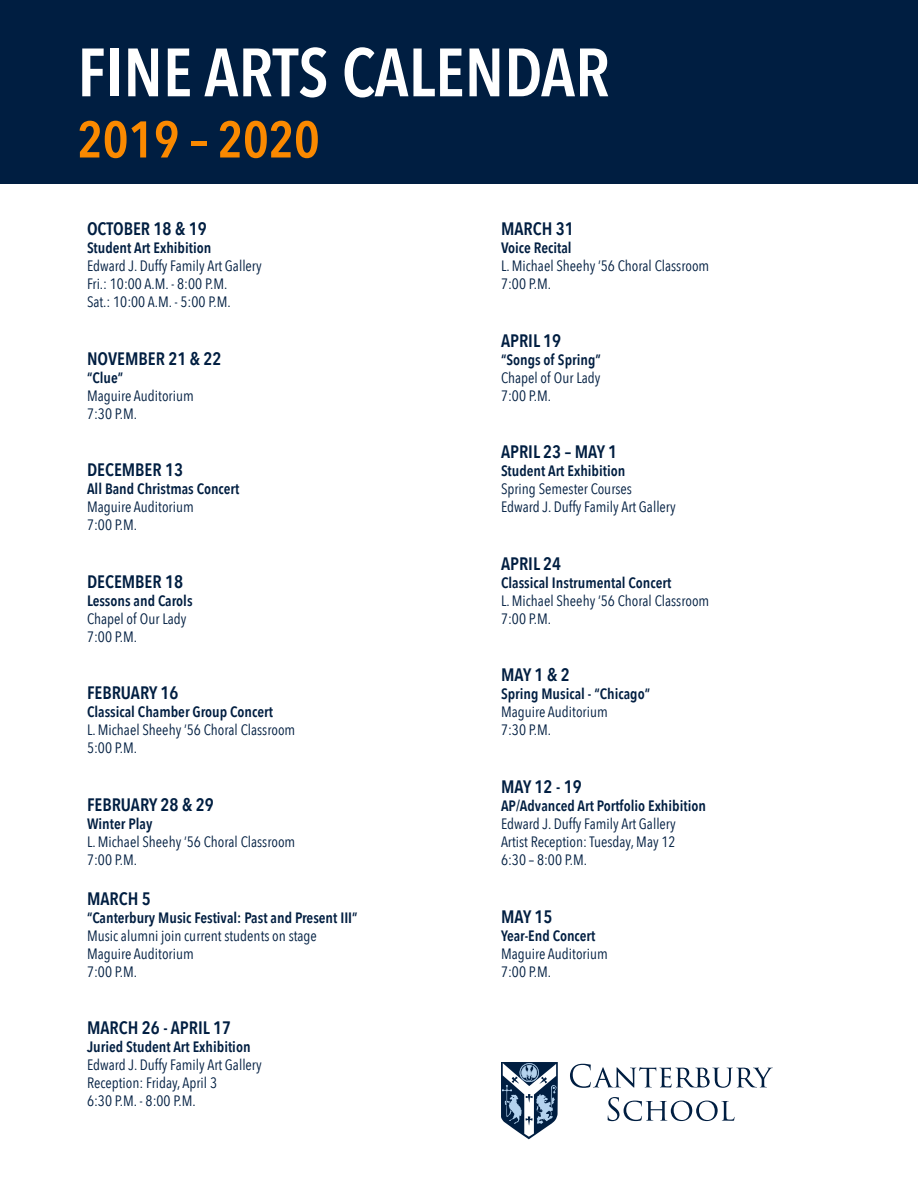
<style>
.page{position:relative;width:918px;height:1188px;background:#fff}
.page>*{position:absolute;margin:0;border:0;box-sizing:border-box;transform-origin:0 0}
.t1{font:600 67.5px "Avenir Next Condensed";color:#fff}
.t2{font:600 51px "Avenir Next Condensed";color:#fa8900}
.t3{font:600 18px "Avenir Next Condensed";color:#001e41}
.t4{font:15px "Avenir Next Condensed";color:#001e41}
.t5{font:600 15px "Avenir Next Condensed";color:#001e41}
</style>
<div class="page">
<div style="left:0;top:0;width:918px;height:184px;background:#001e41"></div>
<svg style="left:501px;top:1062px;width:57px;height:77px"></svg>
<svg style="left:570px;top:1064px;width:203px;height:24px"></svg>
<svg style="left:608px;top:1097px;width:126px;height:24px"></svg>
<p class="t1" style="left:77px;top:14px;width:534px">FINE ARTS CALENDAR</p>
<p class="t2" style="left:77px;top:96px;width:244px">2019 – 2020</p>
<p class="t3" style="left:87px;top:213px;width:121px">OCTOBER 18 &amp; 19</p>
<p class="t5" style="left:87px;top:235px;width:126px">Student Art Exhibition</p>
<p class="t4" style="left:87px;top:253px;width:176px">Edward J. Duffy Family Art Gallery</p>
<p class="t4" style="left:87px;top:271px;width:142px">Fri.: 10:00 A.M. - 8:00 P.M.</p>
<p class="t4" style="left:87px;top:289px;width:145px">Sat.: 10:00 A.M. - 5:00 P.M.</p>
<p class="t3" style="left:87px;top:343px;width:136px">NOVEMBER 21 &amp; 22</p>
<p class="t5" style="left:87px;top:364px;width:38px">“Clue”</p>
<p class="t4" style="left:87px;top:382px;width:108px">Maguire Auditorium</p>
<p class="t4" style="left:87px;top:400px;width:52px">7:30 P.M.</p>
<p class="t3" style="left:87px;top:454px;width:98px">DECEMBER 13</p>
<p class="t5" style="left:87px;top:476px;width:154px">All Band Christmas Concert</p>
<p class="t4" style="left:87px;top:494px;width:108px">Maguire Auditorium</p>
<p class="t4" style="left:87px;top:512px;width:52px">7:00 P.M.</p>
<p class="t3" style="left:87px;top:566px;width:98px">DECEMBER 18</p>
<p class="t5" style="left:87px;top:587px;width:107px">Lessons and Carols</p>
<p class="t4" style="left:87px;top:606px;width:101px">Chapel of Our Lady</p>
<p class="t4" style="left:87px;top:624px;width:52px">7:00 P.M.</p>
<p class="t3" style="left:87px;top:677px;width:93px">FEBRUARY 16</p>
<p class="t5" style="left:87px;top:699px;width:187px">Classical Chamber Group Concert</p>
<p class="t4" style="left:87px;top:717px;width:210px">L. Michael Sheehy ’56 Choral Classroom</p>
<p class="t4" style="left:87px;top:735px;width:52px">5:00 P.M.</p>
<p class="t3" style="left:87px;top:789px;width:128px">FEBRUARY 28 &amp; 29</p>
<p class="t5" style="left:87px;top:811px;width:67px">Winter Play</p>
<p class="t4" style="left:87px;top:829px;width:210px">L. Michael Sheehy ’56 Choral Classroom</p>
<p class="t4" style="left:87px;top:847px;width:52px">7:00 P.M.</p>
<p class="t3" style="left:87px;top:883px;width:65px">MARCH 5</p>
<p class="t5" style="left:87px;top:904px;width:272px">“Canterbury Music Festival: Past and Present III”</p>
<p class="t4" style="left:87px;top:922px;width:231px">Music alumni join current students on stage</p>
<p class="t4" style="left:87px;top:940px;width:108px">Maguire Auditorium</p>
<p class="t4" style="left:87px;top:958px;width:52px">7:00 P.M.</p>
<p class="t3" style="left:87px;top:1012px;width:146px">MARCH 26 - APRIL 17</p>
<p class="t5" style="left:87px;top:1034px;width:165px">Juried Student Art Exhibition</p>
<p class="t4" style="left:87px;top:1052px;width:176px">Edward J. Duffy Family Art Gallery</p>
<p class="t4" style="left:87px;top:1070px;width:132px">Reception: Friday, April 3</p>
<p class="t4" style="left:87px;top:1088px;width:110px">6:30 P.M. - 8:00 P.M.</p>
<p class="t3" style="left:501px;top:213px;width:74px">MARCH 31</p>
<p class="t5" style="left:501px;top:235px;width:72px">Voice Recital</p>
<p class="t4" style="left:501px;top:253px;width:210px">L. Michael Sheehy ’56 Choral Classroom</p>
<p class="t4" style="left:501px;top:271px;width:52px">7:00 P.M.</p>
<p class="t3" style="left:501px;top:325px;width:62px">APRIL 19</p>
<p class="t5" style="left:501px;top:346px;width:101px">“Songs of Spring”</p>
<p class="t4" style="left:501px;top:364px;width:101px">Chapel of Our Lady</p>
<p class="t4" style="left:501px;top:382px;width:52px">7:00 P.M.</p>
<p class="t3" style="left:501px;top:436px;width:118px">APRIL 23 – MAY 1</p>
<p class="t5" style="left:501px;top:458px;width:126px">Student Art Exhibition</p>
<p class="t4" style="left:501px;top:476px;width:133px">Spring Semester Courses</p>
<p class="t4" style="left:501px;top:494px;width:176px">Edward J. Duffy Family Art Gallery</p>
<p class="t3" style="left:501px;top:548px;width:62px">APRIL 24</p>
<p class="t5" style="left:501px;top:569px;width:172px">Classical Instrumental Concert</p>
<p class="t4" style="left:501px;top:588px;width:210px">L. Michael Sheehy ’56 Choral Classroom</p>
<p class="t4" style="left:501px;top:606px;width:52px">7:00 P.M.</p>
<p class="t3" style="left:501px;top:659px;width:70px">MAY 1 &amp; 2</p>
<p class="t5" style="left:501px;top:681px;width:151px">Spring Musical - “Chicago”</p>
<p class="t4" style="left:501px;top:699px;width:108px">Maguire Auditorium</p>
<p class="t4" style="left:501px;top:717px;width:52px">7:30 P.M.</p>
<p class="t3" style="left:501px;top:771px;width:82px">MAY 12 - 19</p>
<p class="t5" style="left:501px;top:793px;width:207px">AP/Advanced Art Portfolio Exhibition</p>
<p class="t4" style="left:501px;top:811px;width:176px">Edward J. Duffy Family Art Gallery</p>
<p class="t4" style="left:501px;top:829px;width:176px">Artist Reception: Tuesday, May 12</p>
<p class="t4" style="left:501px;top:847px;width:88px">6:30 – 8:00 P.M.</p>
<p class="t3" style="left:501px;top:901px;width:53px">MAY 15</p>
<p class="t5" style="left:501px;top:922px;width:96px">Year-End Concert</p>
<p class="t4" style="left:501px;top:940px;width:108px">Maguire Auditorium</p>
<p class="t4" style="left:501px;top:958px;width:52px">7:00 P.M.</p>
</div>
